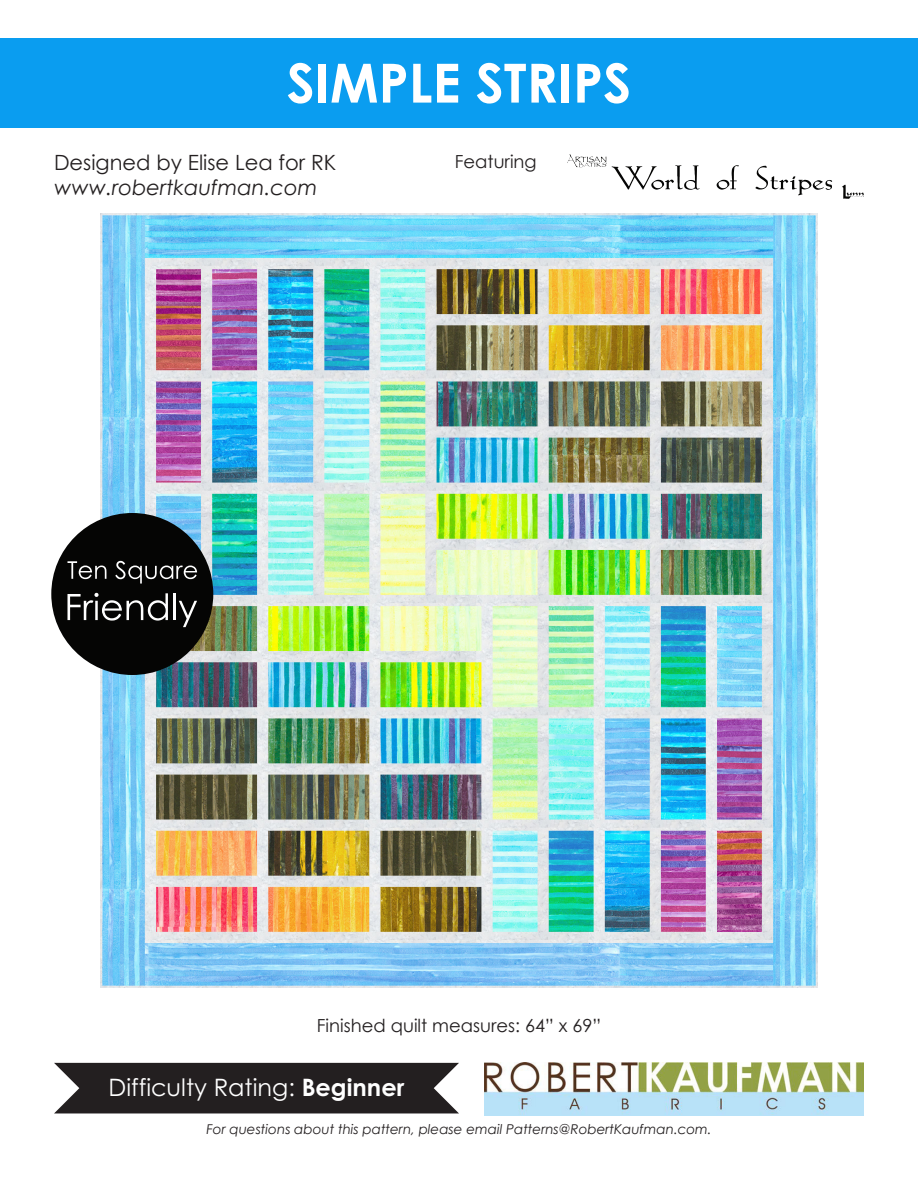
<style>
.page{position:relative;width:918px;height:1188px;background:#fff}
.page>*{position:absolute;margin:0;border:0;box-sizing:border-box;transform-origin:0 0}
.t1{font:700 67.5px "Century Gothic";color:#fff}
.Pattern_Title{font:700 54px "Century Gothic";color:#fff}
.t2{font:24px "Century Gothic";color:#fff}
.t3{font:21px "Century Gothic";color:#231f20}
.t4{font:italic 21px "Century Gothic";color:#231f20}
.t5{font:18px "Century Gothic";color:#231f20}
.t6{font:italic 13.5px "Century Gothic";color:#231f20}
.s1{font-weight:700}
</style>
<div class="page">
<div style="left:54px;top:1063px;width:405px;height:50px;background:#231f20"></div>
<div style="left:0;top:38px;width:918px;height:90px;background:#0a9df0"></div>
<img style="left:484px;top:1063px;width:379px;height:52px">
<img style="left:100px;top:214px;width:718px;height:773px">
<svg style="left:717px;top:165px;width:22px;height:25px"></svg>
<svg style="left:755px;top:166px;width:77px;height:29px"></svg>
<svg style="left:842px;top:185px;width:22px;height:14px"></svg>
<svg style="left:567px;top:154px;width:133px;height:36px"></svg>
<div style="left:51px;top:513px;width:162px;height:162px;background:#050504;border-radius:50%"></div>
<svg style="left:68px;top:561px;width:38px;height:18px"></svg>
<svg style="left:115px;top:561px;width:82px;height:23px"></svg>
<svg style="left:68px;top:593px;width:100px;height:28px"></svg>
<hr style="left:173px;top:593px;width:3px;height:27px;background:#fff">
<svg style="left:179px;top:601px;width:18px;height:26px"></svg>
<p class="t1" style="left:290px;top:27px;width:334px">Just Kisses</p>
<p class="Pattern_Title" style="left:287px;top:42px;width:346px">SIMPLE STRIPS</p>
<p class="t3" style="left:54px;top:148px;width:284px">Designed by Elise Lea for RK</p>
<p class="t4" style="left:54px;top:173px;width:265px">www.robertkaufman.com</p>
<p class="t5" style="left:455px;top:148px;width:83px">Featuring</p>
<p class="t5" style="left:317px;top:1013px;width:286px">Finished quilt measures: 64” x 69”</p>
<p class="t2" style="left:109px;top:1070px;width:297px">Difficulty Rating: <span class="s1">Beginner</span></p>
<p class="t6" style="left:206px;top:1120px;width:507px">For questions about this pattern, please email Patterns@RobertKaufman.com.</p>
</div>
